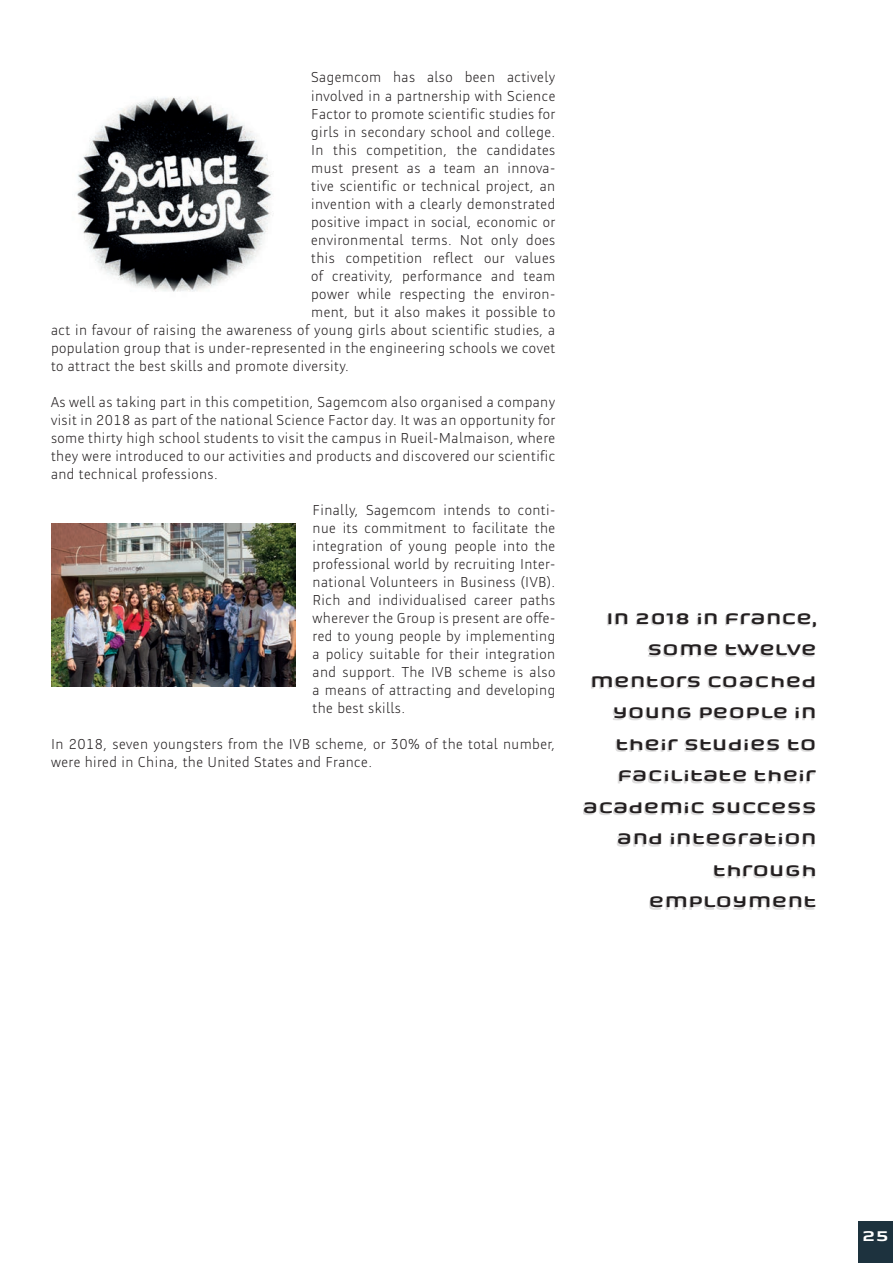
<style>
.page{position:relative;width:893px;height:1263px;background:#fff}
.page>*{position:absolute;margin:0;border:0;box-sizing:border-box;transform-origin:0 0}
.MISE_EN_EXERGUE_Droi{font:19.5px/31.5px "Sagemcom Title";letter-spacing:.03em;color:#231f20;text-align:right}
.t1{font:18px "Sagemcom Title";color:#fff}
.Txt_courant{font:300 15px/18px "Sagemcom Type";letter-spacing:.03em;color:#231f20;text-align:justify}
</style>
<div class="page">
<div style="left:858px;top:1221px;width:35px;height:42px;background:#1d323e"></div>
<img style="left:76px;top:97px;width:197px;height:195px">
<img style="left:51px;top:523px;width:245px;height:163px">
<div style="left:583px;top:615px;width:232px;height:294px;background:#231f20;opacity:.15"></div>
<p class="Txt_courant" style="left:311px;top:69px;width:246px">Sagemcom has also been actively</p>
<p class="Txt_courant" style="left:311px;top:87px;width:246px">involved in a partnership with Science</p>
<p class="Txt_courant" style="left:311px;top:105px;width:246px">Factor to promote scientific studies for</p>
<p class="Txt_courant" style="left:311px;top:123px;width:246px">girls in secondary school and college.</p>
<p class="Txt_courant" style="left:311px;top:141px;width:246px">In this competition, the candidates</p>
<p class="Txt_courant" style="left:311px;top:159px;width:246px">must present as a team an innova-</p>
<p class="Txt_courant" style="left:311px;top:177px;width:246px">tive scientific or technical project, an</p>
<p class="Txt_courant" style="left:311px;top:195px;width:246px">invention with a clearly demonstrated</p>
<p class="Txt_courant" style="left:311px;top:213px;width:246px">positive impact in social, economic or</p>
<p class="Txt_courant" style="left:311px;top:231px;width:246px">environmental terms. Not only does</p>
<p class="Txt_courant" style="left:311px;top:249px;width:246px">this competition reflect our values</p>
<p class="Txt_courant" style="left:311px;top:267px;width:246px">of creativity, performance and team</p>
<p class="Txt_courant" style="left:311px;top:285px;width:246px">power while respecting the environ-</p>
<p class="Txt_courant" style="left:311px;top:303px;width:246px">ment, but it also makes it possible to</p>
<p class="Txt_courant" style="left:51px;top:321px;width:506px">act in favour of raising the awareness of young girls about scientific studies, a</p>
<p class="Txt_courant" style="left:51px;top:339px;width:506px">population group that is under-represented in the engineering schools we covet</p>
<p class="Txt_courant" style="left:51px;top:357px;width:299px">to attract the best skills and promote diversity.</p>
<p class="Txt_courant" style="left:51px;top:393px;width:506px">As well as taking part in this competition, Sagemcom also organised a company visit in 2018 as part of the national Science Factor day. It was an opportunity for some thirty high school students to visit the campus in Rueil-Malmaison, where they were introduced to our activities and products and discovered our scientific and technical professions.</p>
<p class="Txt_courant" style="left:313px;top:501px;width:244px">Finally, Sagemcom intends to conti&shy;nue its commitment to facilitate the integration of young people into the professional world by recruiting Inter&shy;national Volunteers in Business (IVB).<br>Rich and individualised career paths wherever the Group is present are offe&shy;red to young people by implementing a policy suitable for their integration and support. The IVB scheme is also a means of attracting and developing the best skills.</p>
<p class="Txt_courant" style="left:51px;top:735px;width:506px">In 2018, seven youngsters from the IVB scheme, or 30% of the total number, were hired in China, the United States and France.</p>
<p class="MISE_EN_EXERGUE_Droi" style="left:583px;top:603px;width:235px">In 2018 in France, some twelve mentors coached young people in their studies to facilitate their academic success and integration through employment</p>
<p class="t1" style="left:862px;top:1227px;width:29px">25</p>
</div>
